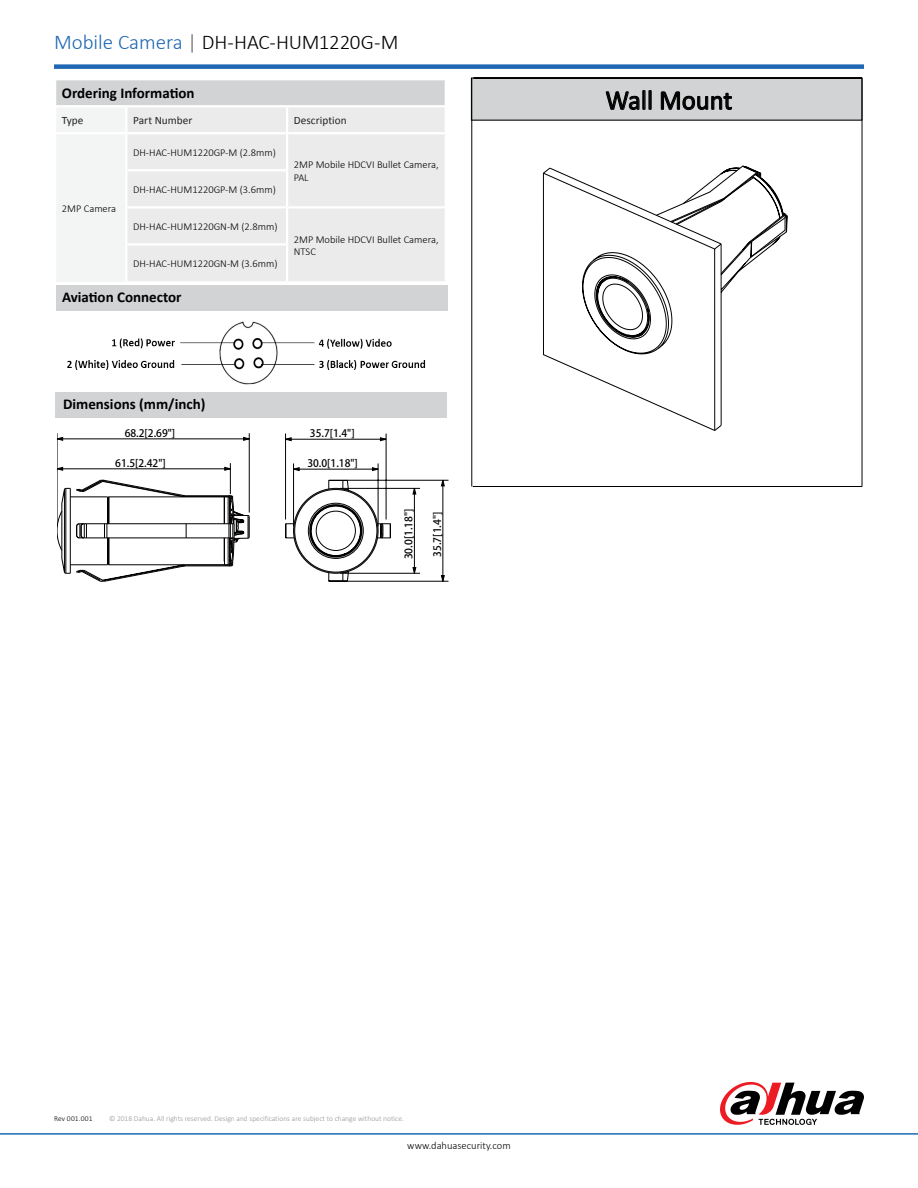
<style>
.page{position:relative;width:918px;height:1188px;background:#fff}
.page>*{position:absolute;margin:0;border:0;box-sizing:border-box;transform-origin:0 0}
.t1{font:27.45px "Calibri";color:#000}
.t2{font:300 21px "Calibri";color:#000}
.t3{font:700 15px "Calibri";color:#000}
.t4{font:11.25px "Calibri";letter-spacing:.005em;color:#242324}
.t5{font:300 10.5px/12.6px "Calibri";color:#000}
.t6{font:10.35px "Fang Song GBK EUC H";color:#030000}
.t7{font:300 7.5px "Calibri";color:#939598}
.t8{font:300 7.5px "Calibri";letter-spacing:.015em;color:#000}
.s1{color:#2068b3}
.s2{color:#626466}
</style>
<div class="page">
<hr style="left:0;top:1133px;width:918px;height:2px;background:#2068b3">
<div style="left:54px;top:64px;width:810px;height:5px;background:#2068b3"></div>
<div style="left:55px;top:79px;width:391px;height:27px;background:#d1d3d4"></div>
<div style="left:57px;top:108px;width:68px;height:174px;background:#f3f4f4"></div>
<div style="left:127px;top:107px;width:318px;height:174px;background:#ebebec"></div>
<hr style="left:445px;top:80px;width:2px;height:25px;background:#fff">
<hr style="left:126px;top:105px;width:161px;height:2px;background:#fff">
<hr style="left:287px;top:105px;width:160px;height:2px;background:#fff">
<hr style="left:126px;top:132px;width:160px;height:2px;background:#fff">
<hr style="left:125px;top:169px;width:161px;height:2px;background:#fff">
<hr style="left:125px;top:206px;width:161px;height:2px;background:#fff">
<hr style="left:125px;top:243px;width:161px;height:3px;background:#fff">
<hr style="left:54px;top:78px;width:72px;height:2px;background:#fff">
<hr style="left:126px;top:78px;width:161px;height:2px;background:#fff">
<hr style="left:287px;top:78px;width:160px;height:2px;background:#fff">
<hr style="left:288px;top:132px;width:159px;height:2px;background:#fff">
<hr style="left:288px;top:206px;width:159px;height:2px;background:#fff">
<hr style="left:54px;top:132px;width:72px;height:2px;background:#fff">
<hr style="left:54px;top:80px;width:2px;height:25px;background:#fff">
<hr style="left:54px;top:105px;width:72px;height:2px;background:#fff">
<hr style="left:286px;top:107px;width:2px;height:26px;background:#fff">
<hr style="left:286px;top:133px;width:2px;height:37px;background:#fff">
<hr style="left:286px;top:170px;width:2px;height:37px;background:#fff">
<hr style="left:286px;top:207px;width:2px;height:37px;background:#fff">
<hr style="left:286px;top:244px;width:2px;height:37px;background:#fff">
<svg style="left:720px;top:1082px;width:144px;height:43px"></svg>
<div style="left:56px;top:392px;width:391px;height:26px;background:#d1d3d4"></div>
<svg style="left:57px;top:480px;width:334px;height:102px"></svg>
<svg style="left:243px;top:437px;width:6px;height:4px"></svg>
<svg style="left:56px;top:437px;width:7px;height:4px"></svg>
<svg style="left:56px;top:467px;width:7px;height:4px"></svg>
<svg style="left:224px;top:467px;width:6px;height:4px"></svg>
<svg style="left:294px;top:467px;width:6px;height:4px"></svg>
<svg style="left:372px;top:467px;width:6px;height:4px"></svg>
<svg style="left:286px;top:437px;width:6px;height:4px"></svg>
<svg style="left:380px;top:437px;width:6px;height:4px"></svg>
<svg style="left:441px;top:575px;width:4px;height:6px"></svg>
<svg style="left:441px;top:481px;width:4px;height:6px"></svg>
<svg style="left:412px;top:567px;width:5px;height:6px"></svg>
<svg style="left:412px;top:489px;width:5px;height:6px"></svg>
<hr style="left:57px;top:433px;width:1px;height:94px;background:#030000">
<hr style="left:57px;top:469px;width:173px;height:1px;background:#030000">
<hr style="left:230px;top:463px;width:1px;height:31px;background:#030000">
<hr style="left:57px;top:439px;width:192px;height:1px;background:#030000">
<hr style="left:249px;top:433px;width:1px;height:80px;background:#030000">
<hr style="left:285px;top:434px;width:1px;height:86px;background:#030000">
<hr style="left:347px;top:581px;width:101px;height:1px;background:#030000">
<hr style="left:293px;top:463px;width:1px;height:64px;background:#030000">
<hr style="left:340px;top:573px;width:80px;height:1px;background:#030000">
<hr style="left:378px;top:463px;width:1px;height:64px;background:#030000">
<hr style="left:340px;top:488px;width:80px;height:1px;background:#030000">
<hr style="left:386px;top:434px;width:1px;height:86px;background:#030000">
<hr style="left:347px;top:480px;width:101px;height:1px;background:#030000">
<hr style="left:294px;top:469px;width:84px;height:1px;background:#030000">
<hr style="left:414px;top:488px;width:1px;height:85px;background:#030000">
<hr style="left:443px;top:480px;width:1px;height:101px;background:#030000">
<hr style="left:286px;top:439px;width:100px;height:1px;background:#030000">
<hr style="left:473px;top:486px;width:389px;height:1px;background:#000">
<hr style="left:862px;top:78px;width:1px;height:408px;background:#000">
<hr style="left:472px;top:78px;width:1px;height:408px;background:#000">
<svg style="left:471px;top:78px;width:391px;height:42px;background:#c0c2c3"></svg>
<svg style="left:543px;top:168px;width:39px;height:205px"></svg>
<svg style="left:582px;top:166px;width:205px;height:265px"></svg>
<div style="left:56px;top:285px;width:392px;height:26px;background:#d1d3d4"></div>
<img style="left:67px;top:321px;width:359px;height:64px">
<h2 class="t2" style="left:54px;top:29px;width:346px"><span class="s1">Mobile Camera</span> <span class="s2">|</span> DH-HAC-HUM1220G-M</h2>
<h3 class="t3" style="left:62px;top:84px;width:134px">Ordering Information</h3>
<p class="t4" style="left:62px;top:113px;width:23px">Type</p>
<p class="t4" style="left:133px;top:113px;width:61px">Part Number</p>
<p class="t4" style="left:294px;top:113px;width:54px">Description</p>
<p class="t5" style="left:62px;top:202px;width:56px">2MP Camera</p>
<p class="t5" style="left:133px;top:146px;width:144px">DH-HAC-HUM1220GP-M (2.8mm)</p>
<p class="t5" style="left:133px;top:183px;width:144px">DH-HAC-HUM1220GP-M (3.6mm)</p>
<p class="t5" style="left:133px;top:220px;width:146px">DH-HAC-HUM1220GN-M (2.8mm)</p>
<p class="t5" style="left:133px;top:257px;width:146px">DH-HAC-HUM1220GN-M (3.6mm)</p>
<h3 class="t3" style="left:62px;top:288px;width:121px">Aviation Connector</h3>
<p class="t5" style="left:294px;top:158px;width:146px">2MP Mobile HDCVI Bullet Camera,<br>PAL</p>
<p class="t5" style="left:294px;top:233px;width:146px">2MP Mobile HDCVI Bullet Camera,<br>NTSC</p>
<h3 class="t3" style="left:63px;top:395px;width:144px">Dimensions (mm/inch)</h3>
<p class="t6" style="left:125px;top:427px;width:52px">68.2[2.69"]</p>
<p class="t6" style="left:115px;top:457px;width:52px">61.5[2.42"]</p>
<p class="t6" style="left:307px;top:457px;width:52px">30.0[1.18"]</p>
<p class="t6" style="left:310px;top:427px;width:46px">35.7[1.4"]</p>
<p class="t6" style="left:403px;top:559px;width:52px;rotate:-90deg">30.0[1.18"]</p>
<p class="t6" style="left:431px;top:557px;width:46px;rotate:-90deg">35.7[1.4"]</p>
<h1 class="t1" style="left:605px;top:83px;width:128px">Wall Mount</h1>
<p class="t8" style="left:54px;top:1113px;width:40px">Rev 001.001</p>
<p class="t7" style="left:109px;top:1113px;width:296px">© 2018 Dahua. All rights reserved. Design and specifications are subject to change without notice.</p>
<p class="t5" style="left:407px;top:1139px;width:105px">www.dahuasecurity.com</p>
</div>
